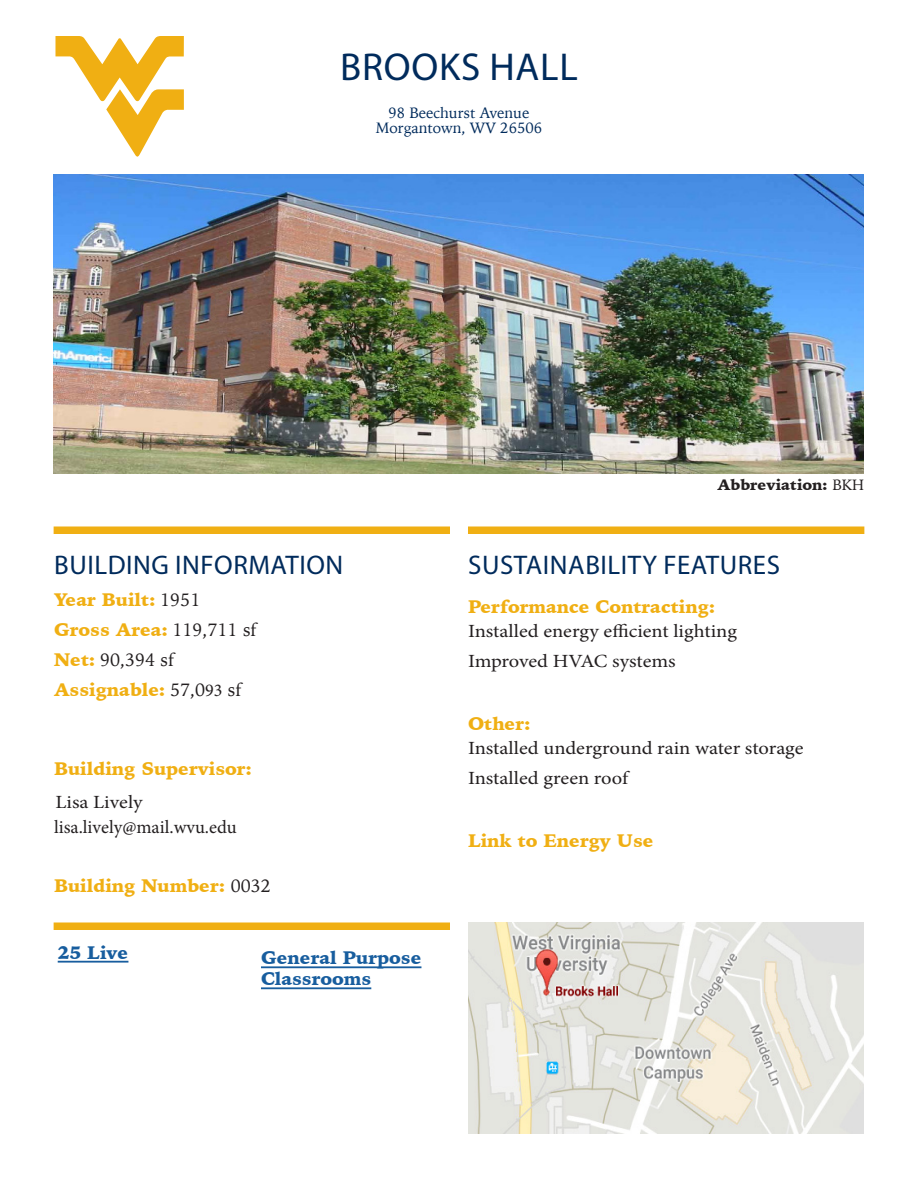
<style>
.page{position:relative;width:918px;height:1188px;background:#fff}
.page>*{position:absolute;margin:0;border:0;box-sizing:border-box;transform-origin:0 0}
.t1{font:39px "Myriad Pro";letter-spacing:.02em;color:#002b5c}
.t2{font:27px "Myriad Pro";letter-spacing:.02em;color:#002b5c}
.t3{font:18.6px/30px "Minion Pro";color:#231f20;scale:1.1 1}
.t4{font:900 18px/30px "Iowan Old Style";color:#f0af13}
.t5{font:900 18px/21px "Iowan Old Style";color:#175d9e}
.t6{font:15px/15px "Iowan Old Style";color:#002b5c;text-align:center}
.t7{font:900 15px "Iowan Old Style";color:#231f20}
.s1{font-weight:400;color:#231f20}
.s2{font-family:"Minion Pro";font-weight:400;color:#231f20}
.s3{font-weight:400}
</style>
<div class="page">
<svg style="left:56px;top:36px;width:128px;height:121px"></svg>
<hr style="left:58px;top:961px;width:70px;height:2px;background:#175d9e">
<img style="left:54px;top:174px;width:810px;height:300px">
<img style="left:468px;top:923px;width:396px;height:211px">
<hr style="left:261px;top:987px;width:110px;height:2px;background:#175d9e">
<hr style="left:261px;top:966px;width:160px;height:2px;background:#175d9e">
<div style="left:54px;top:922px;width:396px;height:8px;background:#f0af13"></div>
<div style="left:54px;top:526px;width:396px;height:8px;background:#f0af13"></div>
<div style="left:468px;top:526px;width:396px;height:8px;background:#f0af13"></div>
<h1 class="t1" style="left:340px;top:43px;width:239px">BROOKS HALL</h1>
<p class="t6" style="left:376px;top:105px;width:168px">98 Beechurst Avenue<br>Morgantown, WV 26506</p>
<h2 class="t2" style="left:54px;top:549px;width:291px">BUILDING INFORMATION</h2>
<p class="t4" style="left:54px;top:585px;width:204px">Year Built: <span class="s1">1951<br></span>Gross Area: <span class="s1">119,711 sf<br></span>Net: <span class="s1">90,394 sf<br></span>Assignable: <span class="s1">57,0</span><span class="s2">93</span> <span class="s1">sf</span></p>
<p class="t4" style="left:54px;top:754px;width:199px">Building Supervisor:</p>
<p class="t3" style="left:54px;top:790px;width:168px;line-height:25.3px">Lisa Lively lisa.lively@mail.wvu.edu</p>
<p class="t4" style="left:54px;top:871px;width:219px">Building Number: <span class="s1">0032</span></p>
<p class="t7" style="left:717px;top:474px;width:148px">Abbreviation: <span class="s3">BKH</span></p>
<h2 class="t2" style="left:468px;top:549px;width:313px">SUSTAINABILITY FEATURES</h2>
<p class="t4" style="left:468px;top:592px;width:248px">Performance Contracting:</p>
<p class="t3" style="left:468px;top:617px;width:246px">Installed energy efficient lighting<br>Improved HVAC systems</p>
<p class="t4" style="left:468px;top:709px;width:64px">Other:</p>
<p class="t3" style="left:468px;top:734px;width:306px">Installed underground rain water storage<br>Installed green roof</p>
<p class="t4" style="left:468px;top:826px;width:187px">Link to Energy Use</p>
<p class="t5" style="left:58px;top:942px;width:72px">25 Live</p>
<p class="t5" style="left:261px;top:947px;width:162px">General Purpose<br>Classrooms</p>
</div>
